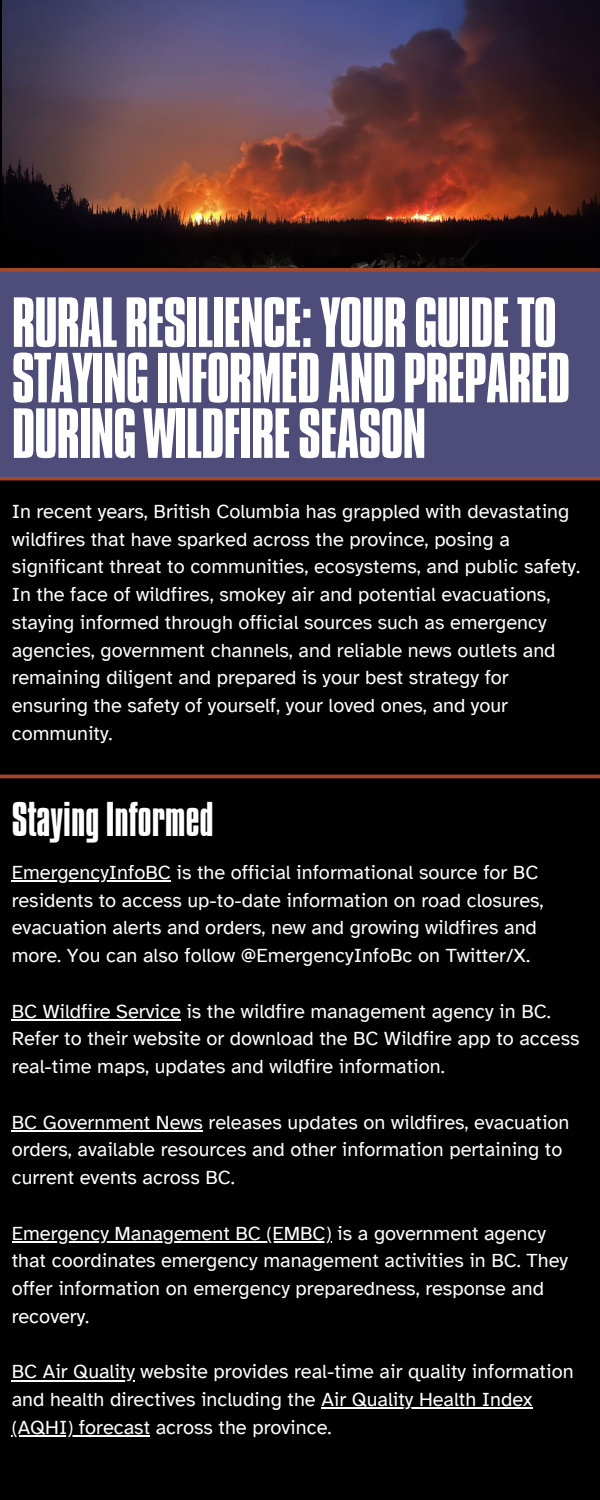
<style>
.page{position:relative;width:600px;height:1500px;background:#000}
.page>*{position:absolute;margin:0;border:0;box-sizing:border-box;transform-origin:0 0}
.t1{font:61px/55.5px "Aka Acid GR Compacta";letter-spacing:-.02em;color:#fff}
.t2{font:42px "Aka Acid GR Compacta";color:#fff}
.t3{font:20px/27.8px "Atkinson Hyperlegible";color:#fff}
</style>
<div class="page">
<hr style="left:0;top:477px;width:600px;height:3px;background:#a54729">
<hr style="left:0;top:775px;width:600px;height:3px;background:#a54729">
<img style="left:2px;top:0;width:598px;height:268px">
<div style="left:0;top:268px;width:600px;height:209px;background:#4e4c78"></div>
<svg style="left:0;top:268px;width:598px;height:4px;background:#9f472d"></svg>
<hr style="left:12px;top:880px;width:159px;height:2px;background:#fff">
<hr style="left:12px;top:1019px;width:169px;height:2px;background:#fff">
<hr style="left:12px;top:1130px;width:191px;height:2px;background:#fff">
<hr style="left:12px;top:1241px;width:320px;height:2px;background:#fff">
<hr style="left:12px;top:1380px;width:123px;height:1px;background:#fff">
<hr style="left:321px;top:1408px;width:211px;height:1px;background:#fff">
<hr style="left:12px;top:1435px;width:138px;height:2px;background:#fff">
<p class="t1" style="left:12px;top:302px;width:560px">RURALRESILIENCE:YOURGUIDETO<br>STAYINGINFORMEDANDPREPARED<br>DURINGWILDFIRESEASON</p>
<p class="t3" style="left:12px;top:497px;width:570px">In recent years, British Columbia has grappled with devastating wildfires that have sparked across the province, posing a significant threat to communities, ecosystems, and public safety.<br>In the face of wildfires, smokey air and potential evacuations, staying informed through official sources such as emergency agencies, government channels, and reliable news outlets and remaining diligent and prepared is your best strategy for ensuring the safety of yourself, your loved ones, and your community.</p>
<h2 class="t2" style="left:12px;top:803px;width:204px">StayingInformed</h2>
<p class="t3" style="left:12px;top:858px;width:533px">EmergencyInfoBC is the official informational source for BC residents to access up-to-date information on road closures, evacuation alerts and orders, new and growing wildfires and more. You can also follow @EmergencyInfoBc on Twitter/X.</p>
<p class="t3" style="left:12px;top:997px;width:569px">BC Wildfire Service is the wildfire management agency in BC.<br>Refer to their website or download the BC Wildfire app to access real-time maps, updates and wildfire information.</p>
<p class="t3" style="left:12px;top:1108px;width:559px">BC Government News releases updates on wildfires, evacuation orders, available resources and other information pertaining to current events across BC.</p>
<p class="t3" style="left:12px;top:1219px;width:558px">Emergency Management BC (EMBC) is a government agency that coordinates emergency management activities in BC. They offer information on emergency preparedness, response and recovery.</p>
<p class="t3" style="left:12px;top:1358px;width:563px">BC Air Quality website provides real-time air quality information and health directives including the Air Quality Health Index (AQHI) forecast across the province.</p>
</div>
